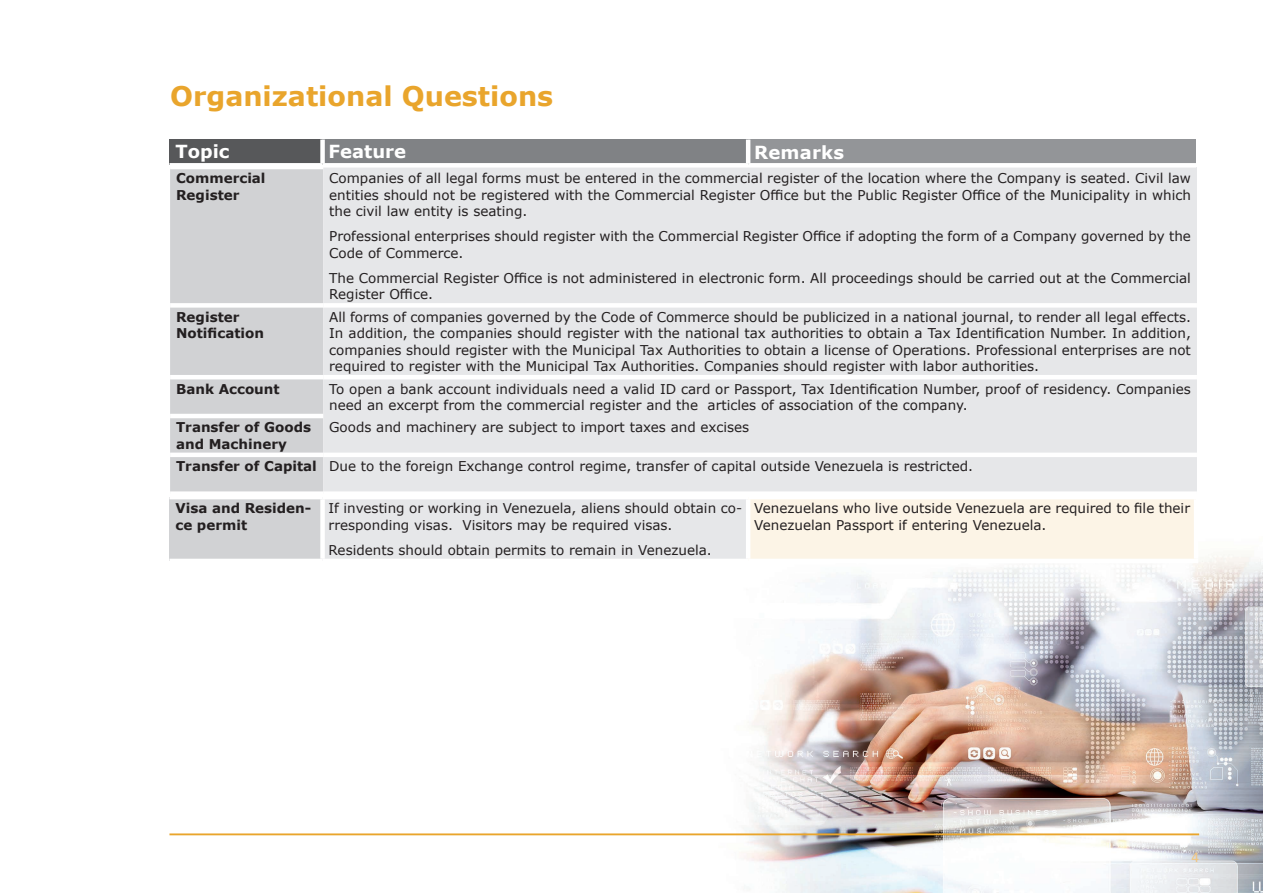
<style>
.page{position:relative;width:1263px;height:893px;background:#fff}
.page>*{position:absolute;margin:0;border:0;box-sizing:border-box;transform-origin:0 0}
.t1{font:700 27px "Verdana";color:#e9a52c}
.t2{font:700 18px "Verdana";color:#fff}
.t3{font:15px "Calibri";color:#f2c57f}
.t4{font:13.5px/16.5px "Verdana";color:#231f20}
.t5{font:700 13.5px/16.5px "Verdana";color:#231f20}
.s1{font-weight:700}
</style>
<div class="page">
<img style="left:698px;top:554px;width:565px;height:339px">
<hr style="left:169px;top:833px;width:1030px;height:2px;background:#e9a52c">
<div style="left:170px;top:169px;width:153px;height:322px;background:#d1d2d4"></div>
<div style="left:323px;top:167px;width:874px;height:324px;background:#e6e7e9"></div>
<div style="left:170px;top:303px;width:153px;height:5px;background:#fff"></div>
<div style="left:323px;top:303px;width:874px;height:5px;background:#fff"></div>
<hr style="left:170px;top:375px;width:153px;height:4px;background:#fff">
<hr style="left:323px;top:375px;width:874px;height:4px;background:#fff">
<hr style="left:170px;top:414px;width:153px;height:4px;background:#fff">
<hr style="left:170px;top:453px;width:153px;height:4px;background:#fff">
<hr style="left:323px;top:453px;width:874px;height:4px;background:#fff">
<div style="left:169px;top:140px;width:154px;height:25px;background:#57585a"></div>
<div style="left:323px;top:140px;width:425px;height:25px;background:#808285"></div>
<div style="left:748px;top:140px;width:448px;height:25px;background:#939598"></div>
<div style="left:320px;top:140px;width:5px;height:23px;background:#fff"></div>
<hr style="left:746px;top:140px;width:4px;height:23px;background:#fff">
<div style="left:169px;top:163px;width:154px;height:5px;background:#fff"></div>
<div style="left:323px;top:163px;width:425px;height:5px;background:#fff"></div>
<div style="left:748px;top:163px;width:448px;height:5px;background:#fff"></div>
<div style="left:169px;top:497px;width:154px;height:64px;background:#d1d2d4"></div>
<div style="left:323px;top:497px;width:425px;height:64px;background:#e6e7e9"></div>
<div style="left:748px;top:497px;width:448px;height:64px;background:#fcf4e6"></div>
<hr style="left:169px;top:495px;width:154px;height:4px;background:#fff">
<hr style="left:323px;top:495px;width:425px;height:4px;background:#fff">
<div style="left:320px;top:499px;width:5px;height:60px;background:#fff"></div>
<hr style="left:748px;top:495px;width:450px;height:4px;background:#fff">
<hr style="left:746px;top:499px;width:4px;height:60px;background:#fff">
<hr style="left:1194px;top:499px;width:4px;height:60px;background:#fff">
<hr style="left:169px;top:559px;width:154px;height:4px;background:#fff">
<hr style="left:323px;top:559px;width:425px;height:4px;background:#fff">
<hr style="left:748px;top:559px;width:450px;height:4px;background:#fff">
<h1 class="t1" style="left:170px;top:77px;width:385px">Organizational Questions</h1>
<h2 class="t2" style="left:175px;top:139px;width:55px">Topic</h2>
<h2 class="t2" style="left:329px;top:139px;width:79px">Feature</h2>
<h2 class="t2" style="left:754px;top:140px;width:91px">Remarks</h2>
<p class="t5" style="left:176px;top:170px;width:91px">Commercial<br>Register</p>
<p class="t4" style="left:329px;top:170px;width:863px;text-align:justify">Companies of all legal forms must be entered in the commercial register of the location where the Company is seated. Civil law entities should not be registered with the Commercial Register Office but the Public Register Office of the Municipality in which the civil law entity is seating.</p>
<p class="t4" style="left:329px;top:228px;width:863px">Professional enterprises should register with the Commercial Register Office if adopting the form of a Company governed by the<br>Code of Commerce.</p>
<p class="t4" style="left:329px;top:270px;width:863px">The Commercial Register Office is not administered in electronic form. All proceedings should be carried out at the Commercial<br>Register Office.</p>
<p class="t5" style="left:176px;top:308px;width:89px">Register<br>Notification</p>
<p class="t4" style="left:329px;top:308px;width:863px;text-align:justify">All forms of companies governed by the Code of Commerce should be publicized in a national journal, to render all legal effects.<br>In addition, the companies should register with the national tax authorities to obtain a Tax Identification Number. In addition, companies should register with the Municipal Tax Authorities to obtain a license of Operations. Professional enterprises are not required to register with the Municipal Tax Authorities. Companies should register with labor authorities.</p>
<p class="t5" style="left:176px;top:380px;width:105px">Bank Account</p>
<p class="t4" style="left:329px;top:380px;width:863px">To open a bank account individuals need a valid ID card or Passport, Tax Identification Number, proof of residency. Companies need an excerpt from the commercial register and the articles of association of the company.</p>
<p class="t5" style="left:176px;top:419px;width:137px">Transfer of Goods and Machinery</p>
<p class="t4" style="left:329px;top:419px;width:422px">Goods and machinery are subject to import taxes and excises</p>
<p class="t4" style="left:176px;top:458px;width:798px"><span class="s1">Transfer of Capital</span> Due to the foreign Exchange control regime, transfer of capital outside Venezuela is restricted.</p>
<p class="t5" style="left:175px;top:500px;width:137px">Visa and Residen&shy;ce permit</p>
<p class="t4" style="left:329px;top:500px;width:415px">If investing or working in Venezuela, aliens should obtain co&shy;rresponding visas. Visitors may be required visas.</p>
<p class="t4" style="left:329px;top:542px;width:385px">Residents should obtain permits to remain in Venezuela.</p>
<p class="t4" style="left:754px;top:500px;width:437px">Venezuelans who live outside Venezuela are required to file their<br>Venezuelan Passport if entering Venezuela.</p>
<p class="t3" style="left:1191px;top:846px;width:9px">4</p>
</div>
